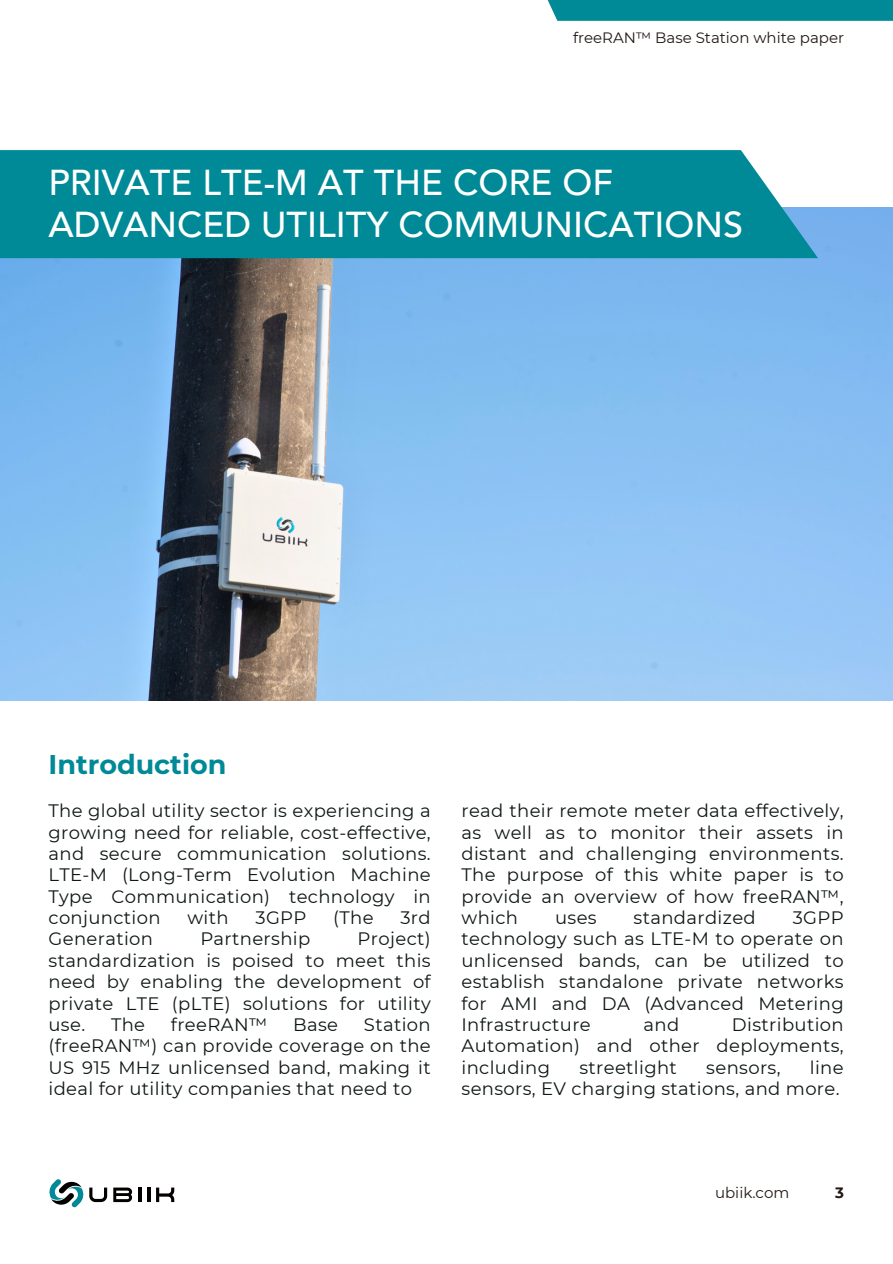
<style>
.page{position:relative;width:893px;height:1264px;background:#fff}
.page>*{position:absolute;margin:0;border:0;box-sizing:border-box;transform-origin:0 0}
.t1{font:500 36px/42.8px "Avenir LT Pro";color:#fff}
.t2{font:700 27px "Montserrat";color:#008996}
.t3{font:18px/21.3px "Montserrat";letter-spacing:.02em;color:#0f1616;text-align:justify}
.t4{font:15px "Montserrat";color:#231815}
.t5{font:700 15px "Montserrat";color:#231815}
</style>
<div class="page">
<img style="left:0;top:207px;width:892px;height:493px">
<div style="left:0;top:150px;width:818px;height:108px;background:#008996"></div>
<svg style="left:113px;top:1187px;width:19px;height:15px"></svg>
<hr style="left:138px;top:1187px;width:3px;height:14px;background:#040000">
<hr style="left:147px;top:1187px;width:3px;height:14px;background:#040000">
<svg style="left:156px;top:1187px;width:18px;height:14px"></svg>
<svg style="left:49px;top:1179px;width:58px;height:28px"></svg>
<div style="left:538px;top:0;width:354px;height:21px;background:#008996"></div>
<p class="t4" style="left:573px;top:28px;width:272px">freeRAN™ Base Station white paper</p>
<p class="t1" style="left:48px;top:164px;width:696px">PRIVATE LTE-M AT THE CORE OF<br>ADVANCED UTILITY COMMUNICATIONS</p>
<p class="t2" style="left:48px;top:748px;width:179px">Introduction</p>
<p class="t3" style="left:48px;top:800px;width:383px">The global utility sector is experiencing a growing need for reliable, cost-effective, and secure communication solutions.<br>LTE-M (Long-Term Evolution Machine Type Communication) technology in conjunction</p>
<p class="t3" style="left:187px;top:907px;width:43px">with</p>
<p class="t3" style="left:255px;top:907px;width:52px">3GPP</p>
<p class="t3" style="left:333px;top:907px;width:42px">(The</p>
<p class="t3" style="left:400px;top:907px;width:32px">3rd</p>
<p class="t3" style="left:48px;top:928px;width:383px;text-indent:309px">Project) standardization is poised to meet this need by enabling the development of private LTE (pLTE) solutions for utility use.</p>
<p class="t3" style="left:48px;top:928px;width:106px">Generation</p>
<p class="t3" style="left:200px;top:928px;width:111px">Partnership</p>
<p class="t3" style="left:111px;top:1013px;width:36px">The</p>
<p class="t3" style="left:171px;top:1013px;width:98px">freeRAN™</p>
<p class="t3" style="left:293px;top:1013px;width:46px">Base</p>
<p class="t3" style="left:48px;top:1013px;width:383px;text-indent:315px">Station (freeRAN™) can provide coverage on the US 915 MHz unlicensed band, making it ideal for utility companies that need to</p>
<p class="t3" style="left:461px;top:800px;width:383px">read their remote meter data effectively, as well as to monitor their assets in distant and challenging environments.<br>The purpose of this white paper is to provide an overview of how freeRAN™, which</p>
<p class="t3" style="left:555px;top:907px;width:43px">uses</p>
<p class="t3" style="left:633px;top:907px;width:124px">standardized</p>
<p class="t3" style="left:461px;top:907px;width:383px;text-indent:331px">3GPP technology such as LTE-M to operate on unlicensed bands, can be utilized to establish standalone private networks for AMI and DA (Advanced Metering Infrastructure</p>
<p class="t3" style="left:461px;top:1013px;width:383px;text-indent:270px">Distribution Automation) and other deployments, including</p>
<p class="t3" style="left:643px;top:1013px;width:37px">and</p>
<p class="t3" style="left:461px;top:1056px;width:383px;text-align:right">line<br>sensors, EV charging stations, and more.</p>
<p class="t3" style="left:579px;top:1056px;width:99px">streetlight</p>
<p class="t3" style="left:706px;top:1056px;width:76px">sensors,</p>
<p class="t4" style="left:715px;top:1183px;width:76px">ubiik.com</p>
<p class="t5" style="left:835px;top:1183px;width:10px">3</p>
</div>
